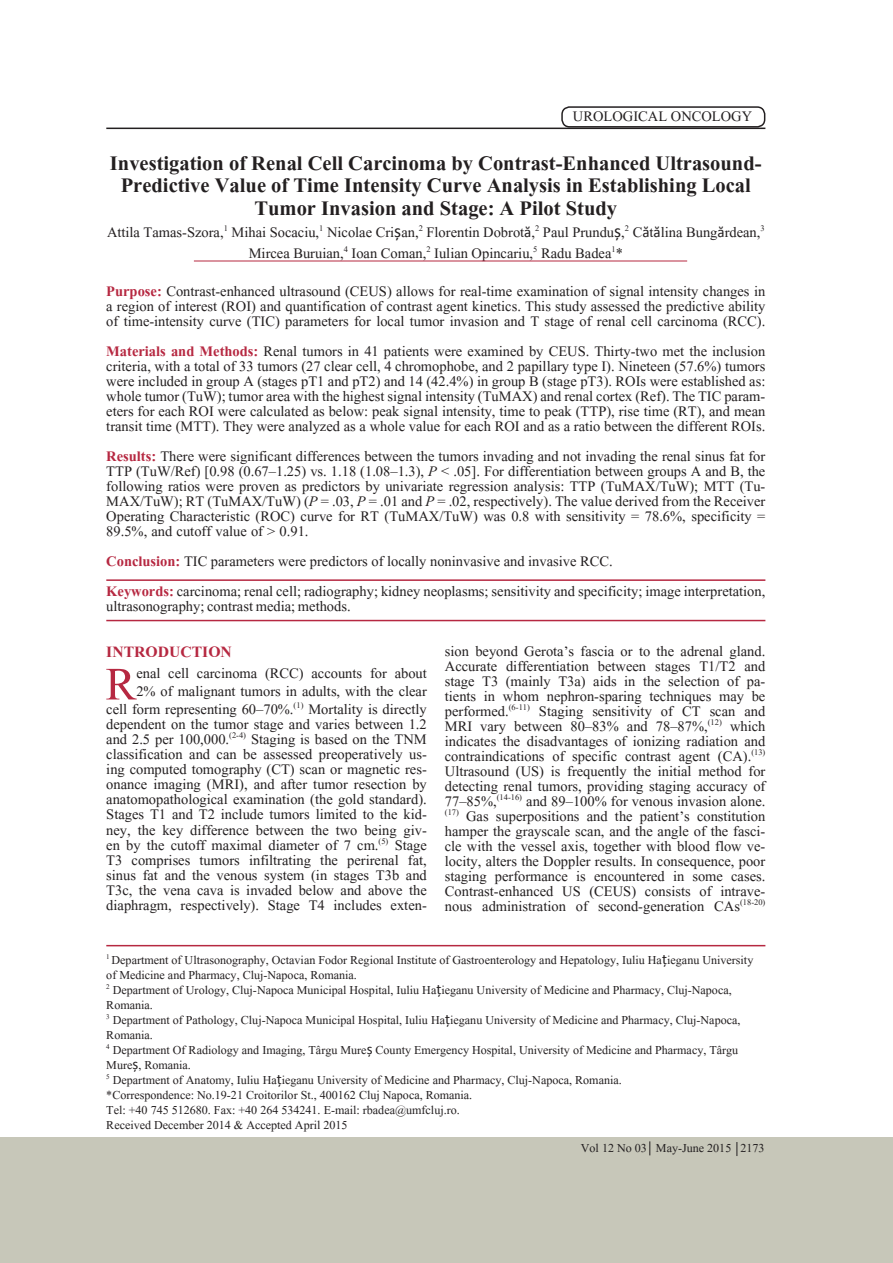
<style>
.page{position:relative;width:893px;height:1263px;background:#fff}
.page>*{position:absolute;margin:0;border:0;box-sizing:border-box;transform-origin:0 0}
.t1{font:57.45px "Aparajita";color:#b62841}
.t2{font:700 25.5px/22.5px "Aparajita";color:#231f20;text-align:center}
.t3{font:700 19.5px "Aparajita";color:#b62841}
.t4{font:18px/15px "Aparajita";color:#231f20;text-align:justify}
.t5{font:15px/15px "Aparajita";color:#231f20}
.s1{font-family:"Calibri"}
.s2{font-family:"Calibri";font-size:15px}
.s3{font-weight:700;color:#b62841}
.s4{font-style:italic}
</style>
<div class="page">
<div style="left:0;top:1137px;width:893px;height:126px;background:#c7c7b9"></div>
<hr style="left:106px;top:128px;width:659px;height:1px;background:#231f20">
<div style="left:561px;top:106px;width:204px;height:22px;border:2px solid #231f20;border-radius:8px"></div>
<hr style="left:106px;top:579px;width:659px;height:2px;background:#b62841">
<hr style="left:106px;top:620px;width:659px;height:1px;background:#b62841">
<hr style="left:194px;top:261px;width:493px;height:1px;background:#b62841">
<hr style="left:106px;top:945px;width:659px;height:1px;background:#b62841">
<svg style="left:649px;top:1141px;width:1px;height:14px"></svg>
<svg style="left:736px;top:1142px;width:1px;height:14px"></svg>
<p class="t4" style="left:573px;top:110px;width:181px">UROLOGICAL ONCOLOGY</p>
<p class="t2" style="left:110px;top:154px;width:653px">Investigation of Renal Cell Carcinoma by Contrast-Enhanced Ultrasound-<br>Predictive Value of Time Intensity Curve Analysis in Establishing Local<br>Tumor Invasion and Stage: A Pilot Study</p>
<p class="t4" style="left:107px;top:224px;width:659px;line-height:21px;text-align:center">Attila Tamas-Szora,<sup>1</sup> Mihai Socaciu,<sup>1</sup> Nicolae Cri<span class="s1">ș</span>an,<sup>2</sup> Florentin Dobrot<span class="s2">ă</span>,<sup>2</sup> Paul Prundu<span class="s1">ș</span>,<sup>2</sup> C<span class="s2">ă</span>t<span class="s2">ă</span>lina Bung<span class="s2">ă</span>rdean,<sup>3<br></sup>Mircea Buruian,<sup>4</sup> Ioan Coman,<sup>2</sup> Iulian Opincariu,<sup>5</sup> Radu Badea<sup>1</sup>*</p>
<p class="t4" style="left:106px;top:285px;width:661px"><span class="s3">Purpose:</span> Contrast-enhanced ultrasound (CEUS) allows for real-time examination of signal intensity changes in a region of interest (ROI) and quantification of contrast agent kinetics. This study assessed the predictive ability of time-intensity curve (TIC) parameters for local tumor invasion and T stage of renal cell carcinoma (RCC).</p>
<p class="t4" style="left:106px;top:345px;width:661px"><span class="s3">Materials and Methods:</span> Renal tumors in 41 patients were examined by CEUS. Thirty-two met the inclusion criteria, with a total of 33 tumors (27 clear cell, 4 chromophobe, and 2 papillary type I). Nineteen (57.6%) tumors were included in group A (stages pT1 and pT2) and 14 (42.4%) in group B (stage pT3). ROIs were established as: whole tumor (TuW); tumor area with the highest signal intensity (TuMAX) and renal cortex (Ref). The TIC param&shy;eters for each ROI were calculated as below: peak signal intensity, time to peak (TTP), rise time (RT), and mean transit time (MTT). They were analyzed as a whole value for each ROI and as a ratio between the different ROIs.</p>
<p class="t4" style="left:106px;top:450px;width:661px"><span class="s3">Results:</span> There were significant differences between the tumors invading and not invading the renal sinus fat for TTP (TuW/Ref) [0.98 (0.67–1.25) vs. 1.18 (1.08–1.3), <span class="s4">P</span> &lt; .05]. For differentiation between groups A and B, the following ratios were proven as predictors by univariate regression analysis: TTP (TuMAX/TuW); MTT (Tu-MAX/TuW); RT (TuMAX/TuW) (<span class="s4">P</span> = .03, <span class="s4">P</span> = .01 and <span class="s4">P</span> = .02, respectively). The value derived from the Receiver Operating Characteristic (ROC) curve for RT (TuMAX/TuW) was 0.8 with sensitivity = 78.6%, specificity = 89.5%, and cutoff value of &gt; 0.91.</p>
<p class="t4" style="left:106px;top:555px;width:508px"><span class="s3">Conclusion:</span> TIC parameters were predictors of locally noninvasive and invasive RCC.</p>
<p class="t4" style="left:106px;top:585px;width:661px"><span class="s3">Keywords:</span> carcinoma; renal cell; radiography; kidney neoplasms; sensitivity and specificity; image interpretation, ultrasonography; contrast media; methods.</p>
<p class="t3" style="left:106px;top:643px;width:127px">INTRODUCTION</p>
<p class="t1" style="left:106px;top:656px;width:32px">R</p>
<p class="t4" style="left:445px;top:646px;width:322px">sion beyond Gerota’s fascia or to the adrenal gland.</p>
<p class="t4" style="left:445px;top:661px;width:322px">Accurate differentiation between stages T1/T2 and stage T3 (mainly T3a) aids in the selection of pa&shy;tients in whom nephron-sparing techniques may be performed.<sup>(6-11)</sup> Staging sensitivity of CT scan and MRI vary between 80–83% and 78–87%,<sup>(12)</sup> which indicates the disadvantages of ionizing radiation and contraindications of specific contrast agent (CA).<sup>(13)<br></sup>Ultrasound (US) is frequently the initial method for detecting renal tumors, providing staging accuracy of 77–85%,<sup>(14-16)</sup> and 89–100% for venous invasion alone. <sup>(17)</sup> Gas superpositions and the patient’s constitution hamper the grayscale scan, and the angle of the fasci&shy;cle with the vessel axis, together with blood flow ve&shy;locity, alters the Doppler results. In consequence, poor staging performance is encountered in some cases.</p>
<p class="t4" style="left:445px;top:886px;width:322px">Contrast-enhanced US (CEUS) consists of intrave&shy;nous administration of second-generation CAs<sup>(18-20)</sup></p>
<p class="t4" style="left:106px;top:666px;width:322px;line-height:18px;text-align:right">enal cell carcinoma (RCC) accounts for about<br>2% of malignant tumors in adults, with the clear<br>cell form representing 60–70%.<sup>(1)</sup> Mortality is directly</p>
<p class="t4" style="left:106px;top:719px;width:322px">dependent on the tumor stage and varies between 1.2 and 2.5 per 100,000.<sup>(2-4)</sup> Staging is based on the TNM classification and can be assessed preoperatively us&shy;ing computed tomography (CT) scan or magnetic res&shy;onance imaging (MRI), and after tumor resection by anatomopathological examination (the gold standard).</p>
<p class="t4" style="left:106px;top:809px;width:322px">Stages T1 and T2 include tumors limited to the kid&shy;ney, the key difference between the two being giv&shy;en by the cutoff maximal diameter of 7 cm.<sup>(5)</sup> Stage T3 comprises tumors infiltrating the perirenal fat, sinus fat and the venous system (in stages T3b and T3c, the vena cava is invaded below and above the diaphragm, respectively). Stage T4 includes exten-</p>
<p class="t5" style="left:106px;top:954px;width:649px"><sup>1</sup> Department of Ultrasonography, Octavian Fodor Regional Institute of Gastroenterology and Hepatology, Iuliu Ha<span class="s1">ț</span>ieganu University of Medicine and Pharmacy, Cluj-Napoca, Romania.</p>
<p class="t5" style="left:106px;top:984px;width:627px"><sup>2</sup> Department of Urology, Cluj-Napoca Municipal Hospital, Iuliu Ha<span class="s1">ț</span>ieganu University of Medicine and Pharmacy, Cluj-Napoca,<br>Romania.</p>
<p class="t5" style="left:106px;top:1014px;width:636px"><sup>3</sup> Department of Pathology, Cluj-Napoca Municipal Hospital, Iuliu Ha<span class="s1">ț</span>ieganu University of Medicine and Pharmacy, Cluj-Napoca,<br>Romania.</p>
<p class="t5" style="left:106px;top:1044px;width:633px"><sup>4</sup> Department Of Radiology and Imaging, Târgu Mure<span class="s1">ș</span> County Emergency Hospital, University of Medicine and Pharmacy, Târgu<br>Mure<span class="s1">ș</span>, Romania.</p>
<p class="t5" style="left:106px;top:1074px;width:517px"><sup>5</sup> Department of Anatomy, Iuliu Ha<span class="s1">ț</span>ieganu University of Medicine and Pharmacy, Cluj-Napoca, Romania.</p>
<p class="t5" style="left:106px;top:1089px;width:368px">*Correspondence: No.19-21 Croitorilor St., 400162 Cluj Napoca, Romania.</p>
<p class="t5" style="left:106px;top:1104px;width:355px">Tel: +40 745 512680. Fax: +40 264 534241. E-mail: rbadea@umfcluj.ro.</p>
<p class="t5" style="left:106px;top:1119px;width:243px">Received December 2014 &amp; Accepted April 2015</p>
<p class="t5" style="left:581px;top:1142px;width:185px">Vol 12 No 03 May-June 2015 2173</p>
</div>
